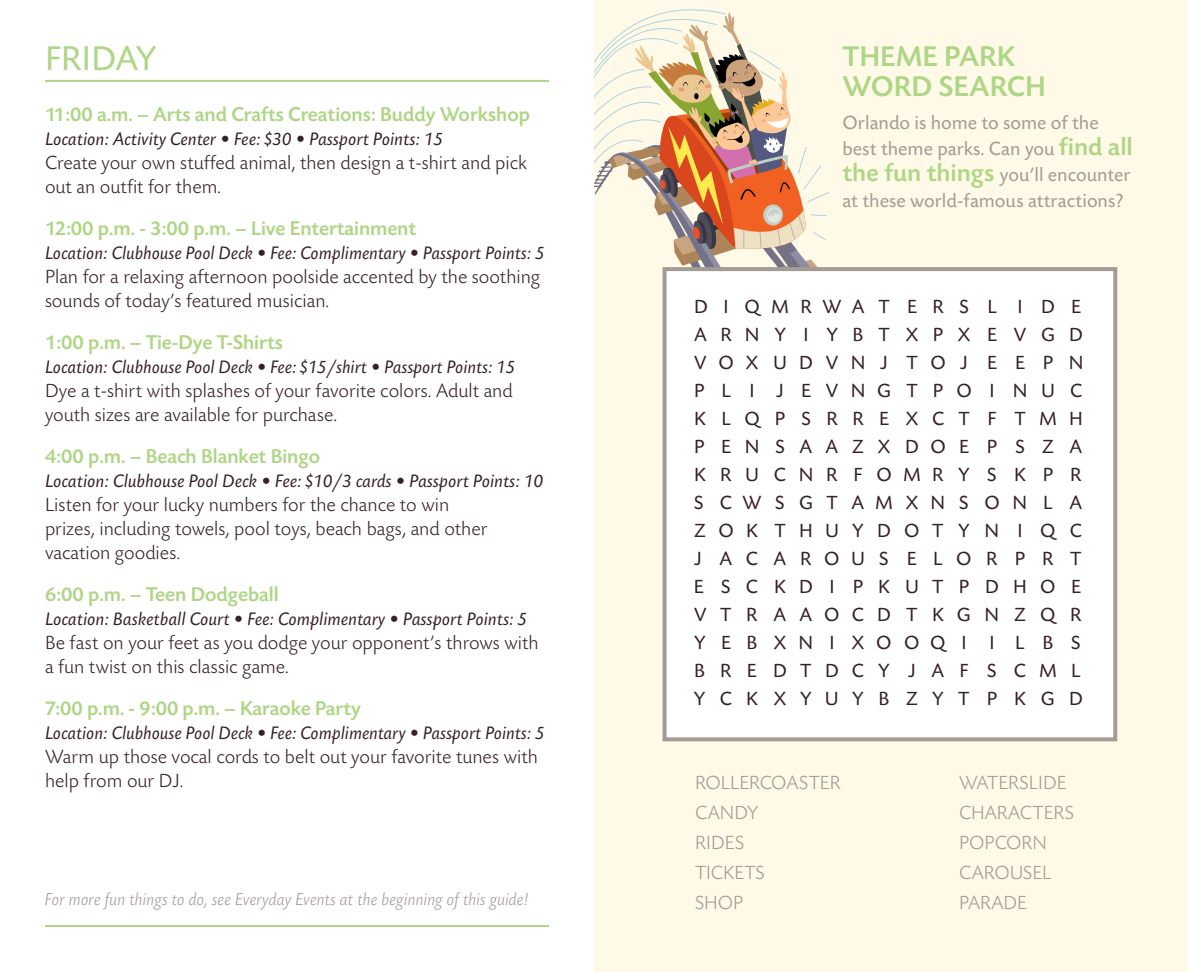
<style>
.page{position:relative;width:1188px;height:972px;background:#fff}
.page>*{position:absolute;margin:0;border:0;box-sizing:border-box;transform-origin:0 0}
.t1{font:36px "Today Sans BEF";color:#afd686}
.t2{font:500 30px/30px "Today Sans BEF";color:#afd686}
.t3{font:500 21px "Today Sans HEF";color:#afd686}
.t4{font:300 20px/24px "Today Sans BEF";color:#382028}
.t5{font:20px/28px "Today Sans BEF";letter-spacing:.72em;color:#382028}
.t6{font:20px/26px "Today Sans BEF";color:#a49b95}
.t7{font:300 20px/30px "Today Sans BEF";color:#a49b95}
.t8{font:italic 19px "Today Sans BEF";color:#382028}
.t9{font:italic 300 18px "Today Sans BEF";color:#a49b95}
.s1{font-weight:500;font-size:26px;color:#afd686}
</style>
<div class="page">
<hr style="left:45px;top:925px;width:504px;height:2px;background:#afd686">
<hr style="left:45px;top:80px;width:504px;height:2px;background:#afd686">
<div style="left:594px;top:0;width:594px;height:972px;background:#fffae8"></div>
<svg style="left:594px;top:9px;width:235px;height:280px"></svg>
<div style="left:663px;top:267px;width:454px;height:474px;background:#fff;border:4px solid #a49b95"></div>
<h1 class="t1" style="left:45px;top:39px;width:113px">FRIDAY</h1>
<p class="t3" style="left:45px;top:104px;width:486px">11:00 a.m. – Arts and Crafts Creations: Buddy Workshop</p>
<p class="t8" style="left:45px;top:129px;width:400px">Location: Activity Center • Fee: $30 • Passport Points: 15</p>
<p class="t4" style="left:45px;top:152px;width:483px">Create your own stuffed animal, then design a t-shirt and pick out an outfit for them.</p>
<p class="t3" style="left:45px;top:218px;width:373px">12:00 p.m. - 3:00 p.m. – Live Entertainment</p>
<p class="t8" style="left:45px;top:243px;width:501px">Location: Clubhouse Pool Deck • Fee: Complimentary • Passport Points: 5</p>
<p class="t4" style="left:45px;top:266px;width:497px">Plan for a relaxing afternoon poolside accented by the soothing sounds of today’s featured musician.</p>
<p class="t3" style="left:45px;top:332px;width:239px">1:00 p.m. – Tie-Dye T-Shirts</p>
<p class="t8" style="left:45px;top:357px;width:472px">Location: Clubhouse Pool Deck • Fee: $15/shirt • Passport Points: 15</p>
<p class="t4" style="left:45px;top:380px;width:469px">Dye a t-shirt with splashes of your favorite colors. Adult and youth sizes are available for purchase.</p>
<p class="t3" style="left:45px;top:446px;width:277px">4:00 p.m. – Beach Blanket Bingo</p>
<p class="t8" style="left:45px;top:471px;width:500px">Location: Clubhouse Pool Deck • Fee: $10/3 cards • Passport Points: 10</p>
<p class="t4" style="left:45px;top:494px;width:444px">Listen for your lucky numbers for the chance to win prizes, including towels, pool toys, beach bags, and other vacation goodies.</p>
<p class="t3" style="left:45px;top:584px;width:235px">6:00 p.m. – Teen Dodgeball</p>
<p class="t8" style="left:45px;top:609px;width:484px">Location: Basketball Court • Fee: Complimentary • Passport Points: 5</p>
<p class="t4" style="left:45px;top:632px;width:495px">Be fast on your feet as you dodge your opponent’s throws with a fun twist on this classic game.</p>
<p class="t3" style="left:45px;top:698px;width:318px">7:00 p.m. - 9:00 p.m. – Karaoke Party</p>
<p class="t8" style="left:45px;top:723px;width:501px">Location: Clubhouse Pool Deck • Fee: Complimentary • Passport Points: 5</p>
<p class="t4" style="left:45px;top:746px;width:494px">Warm up those vocal cords to belt out your favorite tunes with help from our DJ.</p>
<p class="t9" style="left:45px;top:890px;width:485px">For more fun things to do, see Everyday Events at the beginning of this guide!</p>
<h2 class="t2" style="left:842px;top:42px;width:205px">THEME PARK<br>WORD SEARCH</h2>
<p class="t6" style="left:842px;top:110px;width:292px">Orlando is home to some of the best theme parks. Can you <span class="s1">find all the fun things</span> you’ll encounter at these world-famous attractions?</p>
<p class="t5" style="left:694px;top:294px;width:391px">DIQMRWATERS L I DE<br>ARNY I YBTXPXEVGD<br>VOXUDVNJ TOJ E E PN<br>PL I JEVNGTPO I NUC<br>KLQPSRREXCT F TMH<br>PENSAAZXDOE P S ZA<br>KRUCNRFOMRY S K P R<br>S CWSGTAMXNSONL A<br>ZOK THUYDOTYN I QC<br>J ACAROUS ELORPRT<br>ESCKDI PKUTPDHOE<br>VTRAAOCDTKGNZQR<br>YEBXNIXOOQI I LBS<br>BREDTDCY JAF SCML<br>YCKXYUYB ZYT P KGD</p>
<p class="t7" style="left:695px;top:768px;width:147px">ROLLERCOASTER<br>CANDY<br>RIDES<br>TICKETS<br>SHOP</p>
<p class="t7" style="left:959px;top:768px;width:116px">WATERSLIDE<br>CHARACTERS<br>POPCORN<br>CAROUSEL<br>PARADE</p>
</div>
